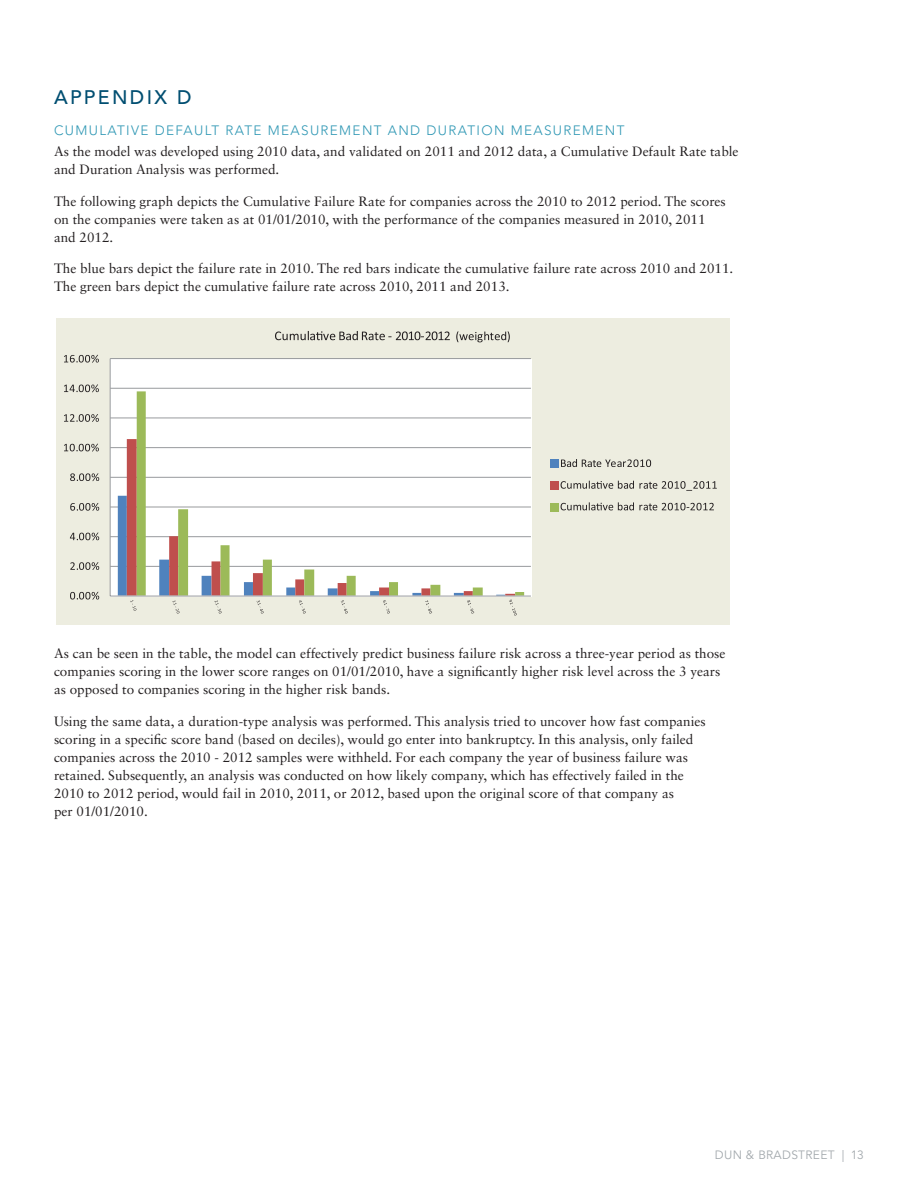
<style>
.page{position:relative;width:918px;height:1188px;background:#fff}
.page>*{position:absolute;margin:0;border:0;box-sizing:border-box;transform-origin:0 0}
._04_Subtitle{font:500 19.5px "Avenir LT Std";letter-spacing:.12em;color:#004e71}
.Body_Copy{font:13.5px/18px "Sabon LT Std";color:#231f20}
.Subhead{font:300 13.5px "Avenir LT Std";letter-spacing:.1em;color:#2e97b4}
.t1{font:12px "Avenir LT Std";letter-spacing:.025em;color:#a3a9ad}
</style>
<div class="page">
<div style="left:56px;top:319px;width:674px;height:306px;background:#edede0"></div>
<div style="left:111px;top:359px;width:421px;height:238px;background:#fff"></div>
<hr style="left:110px;top:358px;width:421px;height:1px;background:#989a9d">
<hr style="left:110px;top:388px;width:421px;height:1px;background:#989a9d">
<hr style="left:110px;top:417px;width:421px;height:1px;background:#989a9d">
<hr style="left:110px;top:447px;width:421px;height:1px;background:#989a9d">
<hr style="left:110px;top:477px;width:421px;height:1px;background:#989a9d">
<hr style="left:110px;top:507px;width:421px;height:1px;background:#989a9d">
<hr style="left:110px;top:536px;width:421px;height:1px;background:#989a9d">
<hr style="left:110px;top:566px;width:421px;height:1px;background:#989a9d">
<svg style="left:137px;top:391px;width:387px;height:205px"></svg>
<hr style="left:110px;top:359px;width:1px;height:237px;background:#989a9d">
<hr style="left:110px;top:596px;width:421px;height:1px;background:#989a9d">
<svg style="left:70px;top:592px;width:29px;height:8px"></svg>
<svg style="left:70px;top:562px;width:29px;height:8px"></svg>
<svg style="left:70px;top:533px;width:29px;height:7px"></svg>
<svg style="left:70px;top:503px;width:29px;height:8px"></svg>
<svg style="left:70px;top:473px;width:29px;height:8px"></svg>
<svg style="left:64px;top:444px;width:35px;height:8px"></svg>
<svg style="left:64px;top:414px;width:35px;height:8px"></svg>
<svg style="left:64px;top:384px;width:35px;height:8px"></svg>
<svg style="left:64px;top:355px;width:35px;height:8px"></svg>
<svg style="left:118px;top:496px;width:399px;height:119px"></svg>
<svg style="left:275px;top:331px;width:175px;height:9px"></svg>
<svg style="left:456px;top:331px;width:54px;height:11px"></svg>
<div style="left:550px;top:460px;width:8px;height:8px;background:#4f82bd"></div>
<svg style="left:561px;top:459px;width:90px;height:8px"></svg>
<div style="left:550px;top:481px;width:8px;height:8px;background:#bf4f4d"></div>
<svg style="left:561px;top:481px;width:156px;height:10px"></svg>
<div style="left:550px;top:503px;width:8px;height:8px;background:#9cba59"></div>
<svg style="left:561px;top:502px;width:153px;height:8px"></svg>
<p class="_04_Subtitle" style="left:54px;top:86px;width:139px">APPENDIX D</p>
<p class="Subhead" style="left:54px;top:123px;width:572px">CUMULATIVE DEFAULT RATE MEASUREMENT AND DURATION MEASUREMENT</p>
<p class="Body_Copy" style="left:54px;top:143px;width:686px">As the model was developed using 2010 data, and validated on 2011 and 2012 data, a Cumulative Default Rate table and Duration Analysis was performed.</p>
<p class="Body_Copy" style="left:54px;top:192px;width:673px">The following graph depicts the Cumulative Failure Rate for companies across the 2010 to 2012 period. The scores on the companies were taken as at 01/01/2010, with the performance of the companies measured in 2010, 2011 and 2012.</p>
<p class="Body_Copy" style="left:54px;top:260px;width:681px">The blue bars depict the failure rate in 2010. The red bars indicate the cumulative failure rate across 2010 and 2011.<br>The green bars depict the cumulative failure rate across 2010, 2011 and 2013.</p>
<p class="Body_Copy" style="left:54px;top:644px;width:673px">As can be seen in the table, the model can effectively predict business failure risk across a three-year period as those companies scoring in the lower score ranges on 01/01/2010, have a significantly higher risk level across the 3 years as opposed to companies scoring in the higher risk bands.</p>
<p class="Body_Copy" style="left:54px;top:712px;width:653px">Using the same data, a duration-type analysis was performed. This analysis tried to uncover how fast companies scoring in a specific score band (based on deciles), would go enter into bankruptcy. In this analysis, only failed companies across the 2010 - 2012 samples were withheld. For each company the year of business failure was retained. Subsequently, an analysis was conducted on how likely company, which has effectively failed in the 2010 to 2012 period, would fail in 2010, 2011, or 2012, based upon the original score of that company as<br>per 01/01/2010.</p>
<p class="t1" style="left:715px;top:1148px;width:151px">DUN &amp; BRADSTREET | 13</p>
</div>
